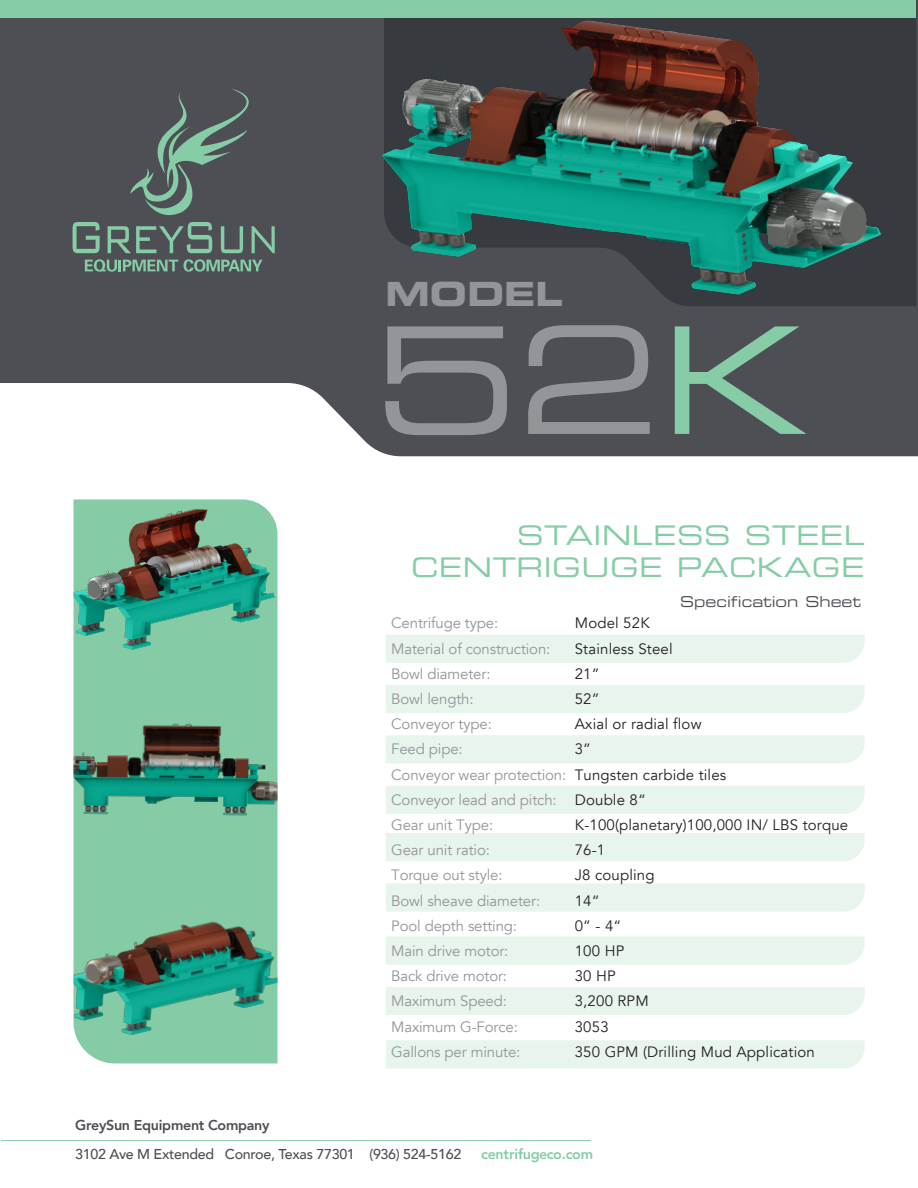
<style>
.page{position:relative;width:918px;height:1188px;background:#fff}
.page>*{position:absolute;margin:0;border:0;box-sizing:border-box;transform-origin:0 0}
.t1{font:148.5px "Eurostile Extended Two";color:#939598}
.t2{font:33.3px "Eurostile Bold Extended Two";color:#939598}
.t3{font:27px/32.4px "Eurostile Extended Two";letter-spacing:.02em;color:#85cca7;text-align:right}
.t4{font:15px/25.2px "Avenir";letter-spacing:-.01em;color:#939598}
.t5{font:15px/25.2px "Avenir";letter-spacing:.01em;color:#231f20}
.t6{font:15px "Eurostile Extended Two";color:#4e4f55;scale:.95 1}
.t7{font:500 14.25px "Avenir";letter-spacing:-.02em;color:#4e4f55}
.t8{font:800 14.25px "Avenir";letter-spacing:-.02em;color:#4e4f55}
.t9{font:800 14.25px "Avenir";letter-spacing:-.02em;color:#85cca7}
.s1{color:#85cca7}
</style>
<div class="page">
<svg style="left:0;top:0;width:918px;height:456px;background:#636369"></svg>
<hr style="left:1px;top:1140px;width:589px;height:1px;background:#85cca7">
<svg style="left:73px;top:222px;width:27px;height:31px"></svg>
<svg style="left:85px;top:259px;width:93px;height:13px"></svg>
<svg style="left:184px;top:259px;width:78px;height:13px"></svg>
<svg style="left:108px;top:89px;width:167px;height:164px;background:#566261"></svg>
<div style="left:386px;top:635px;width:479px;height:28px;background:#e7f5ed"></div>
<div style="left:386px;top:685px;width:479px;height:28px;background:#e7f5ed"></div>
<div style="left:386px;top:735px;width:479px;height:29px;background:#e7f5ed"></div>
<div style="left:386px;top:786px;width:479px;height:28px;background:#e7f5ed"></div>
<div style="left:386px;top:833px;width:479px;height:28px;background:#e7f5ed"></div>
<svg style="left:386px;top:883px;width:479px;height:29px;background:#e7f5ed"></svg>
<div style="left:386px;top:937px;width:479px;height:28px;background:#e7f5ed"></div>
<div style="left:386px;top:987px;width:479px;height:28px;background:#e7f5ed"></div>
<div style="left:386px;top:1040px;width:479px;height:28px;background:#e7f5ed"></div>
<div style="left:0;top:0;width:916px;height:18px;background:#85cca7"></div>
<img style="left:345px;top:10px;width:573px;height:291px">
<div style="left:74px;top:500px;width:204px;height:564px;background:#85cca6"></div>
<img style="left:74px;top:507px;width:204px;height:143px">
<img style="left:74px;top:916px;width:204px;height:122px">
<img style="left:74px;top:710px;width:204px;height:118px">
<h2 class="t2" style="left:386px;top:270px;width:179px">MODEL</h2>
<h1 class="t1" style="left:374px;top:279px;width:434px">52<span class="s1">K</span></h1>
<h3 class="t3" style="left:411px;top:519px;width:455px">STAINLESS STEEL<br>CENTRIGUGE PACKAGE</h3>
<p class="t6" style="left:680px;top:591px;width:192px">Specification Sheet</p>
<p class="t4" style="left:391px;top:611px;width:177px">Centrifuge type:<br>Material of construction:<br>Bowl diameter:<br>Bowl length:<br>Conveyor type:<br>Feed pipe:<br>Conveyor wear protection:<br>Conveyor lead and pitch:<br>Gear unit Type:<br>Gear unit ratio:<br>Torque out style:<br>Bowl sheave diameter:<br>Pool depth setting:<br>Main drive motor:<br>Back drive motor:<br>Maximum Speed:<br>Maximum G-Force:<br>Gallons per minute:</p>
<p class="t5" style="left:575px;top:611px;width:275px">Model 52K<br>Stainless Steel<br>21”<br>52”<br>Axial or radial flow<br>3”<br>Tungsten carbide tiles<br>Double 8“<br>K-100(planetary)100,000 IN/ LBS torque<br>76-1<br>J8 coupling<br>14“<br>0” - 4“<br>100 HP<br>30 HP<br>3,200 RPM<br>3053<br>350 GPM (Drilling Mud Application</p>
<p class="t8" style="left:75px;top:1114px;width:196px">GreySun Equipment Company</p>
<p class="t7" style="left:75px;top:1142px;width:388px">3102 Ave M Extended Conroe, Texas 77301 (936) 524-5162</p>
<p class="t9" style="left:481px;top:1143px;width:113px">centrifugeco.com</p>
</div>
